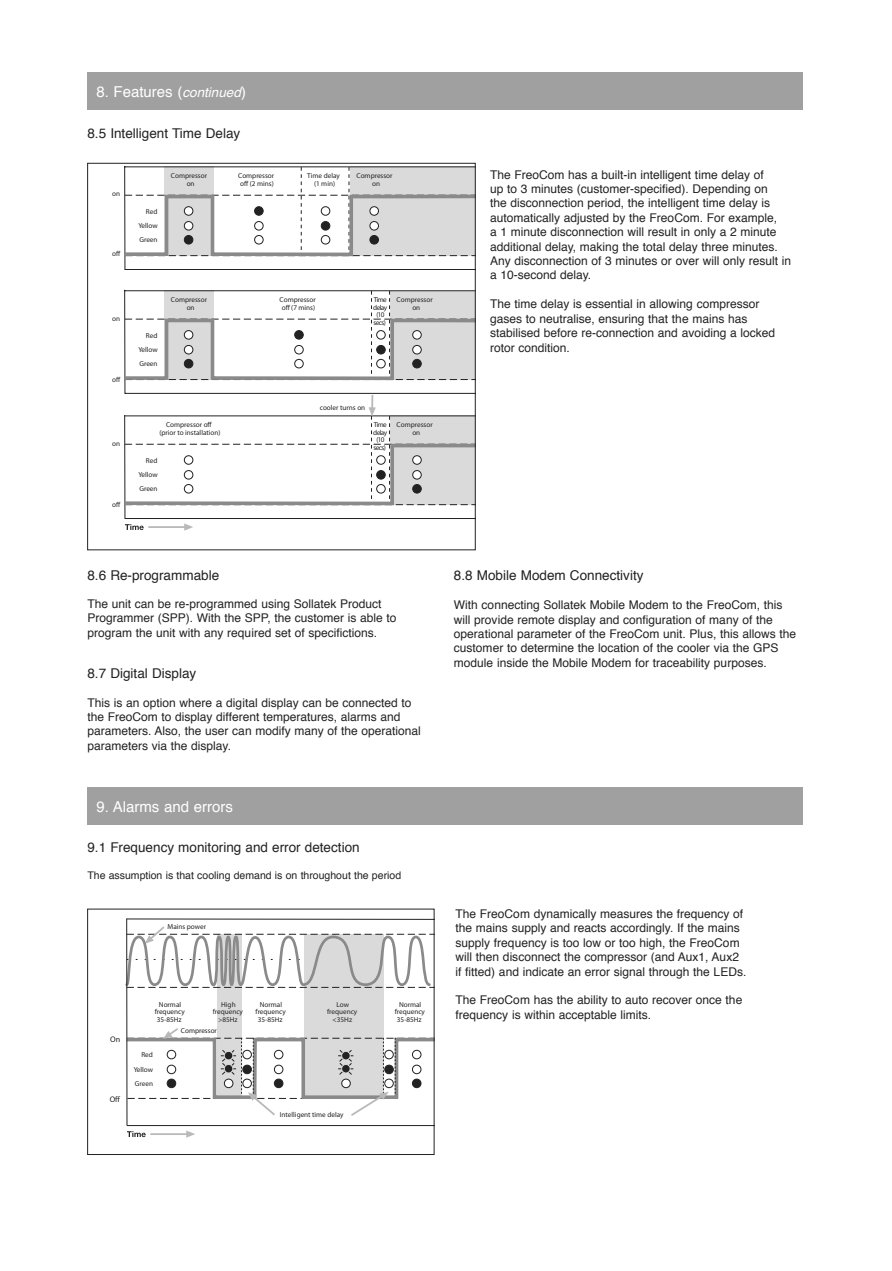
<style>
.page{position:relative;width:892px;height:1271px;background:#fff}
.page>*{position:absolute;margin:0;border:0;box-sizing:border-box;transform-origin:0 0}
.t1{font:15px "Helvetica";color:#fff}
.t2{font:13.5px "Helvetica";color:#222}
.t3{font:12px/14.4px "Helvetica";color:#222}
.t4{font:10.5px "Helvetica";color:#222}
.t5{font:700 8.1px "Helvetica Neue";color:#222}
.t6{font:7.2px/7.2px "Helvetica Neue";color:#222;text-align:center}
.t7{font:7.2px/7.6px "Helvetica Neue";letter-spacing:-.08em;color:#222;text-align:center}
.s1{font-style:italic;font-size:13.5px}
</style>
<div class="page">
<hr style="left:124px;top:166px;width:1px;height:103px;background:#222">
<hr style="left:125px;top:166px;width:350px;height:1px;background:#222">
<hr style="left:125px;top:269px;width:350px;height:1px;background:#222">
<svg style="left:124px;top:167px;width:349px;height:91px"></svg>
<div style="left:184px;top:235px;width:9px;height:9px;background:#222;border-radius:50%"></div>
<div style="left:184px;top:235px;width:9px;height:9px;border:1px solid #222;border-radius:50%"></div>
<div style="left:184px;top:221px;width:9px;height:9px;background:#fff;border-radius:50%"></div>
<div style="left:184px;top:221px;width:9px;height:9px;border:1px solid #222;border-radius:50%"></div>
<div style="left:184px;top:207px;width:9px;height:8px;background:#fff;border-radius:50%"></div>
<div style="left:184px;top:206px;width:9px;height:9px;border:1px solid #222;border-radius:50%"></div>
<div style="left:254px;top:235px;width:9px;height:9px;border:1px solid #222;border-radius:50%"></div>
<div style="left:254px;top:221px;width:9px;height:9px;background:#fff;border-radius:50%"></div>
<div style="left:254px;top:221px;width:9px;height:9px;border:1px solid #222;border-radius:50%"></div>
<div style="left:254px;top:207px;width:9px;height:8px;background:#222;border-radius:50%"></div>
<div style="left:254px;top:206px;width:9px;height:9px;border:1px solid #222;border-radius:50%"></div>
<div style="left:321px;top:235px;width:9px;height:9px;border:1px solid #222;border-radius:50%"></div>
<div style="left:321px;top:221px;width:9px;height:9px;background:#222;border-radius:50%"></div>
<div style="left:321px;top:221px;width:9px;height:9px;border:1px solid #222;border-radius:50%"></div>
<div style="left:321px;top:206px;width:9px;height:9px;border:1px solid #222;border-radius:50%"></div>
<div style="left:370px;top:235px;width:8px;height:9px;background:#222;border-radius:50%"></div>
<div style="left:369px;top:235px;width:10px;height:9px;border:1px solid #222;border-radius:50%"></div>
<div style="left:370px;top:221px;width:8px;height:9px;background:#fff;border-radius:50%"></div>
<div style="left:369px;top:221px;width:9px;height:9px;border:1px solid #222;border-radius:50%"></div>
<div style="left:370px;top:207px;width:8px;height:8px;background:#fff;border-radius:50%"></div>
<div style="left:369px;top:206px;width:9px;height:9px;border:1px solid #222;border-radius:50%"></div>
<hr style="left:124px;top:290px;width:1px;height:103px;background:#222">
<hr style="left:125px;top:290px;width:350px;height:1px;background:#222">
<hr style="left:125px;top:393px;width:350px;height:1px;background:#222">
<svg style="left:124px;top:291px;width:349px;height:91px"></svg>
<hr style="left:124px;top:415px;width:1px;height:103px;background:#222">
<svg style="left:125px;top:524px;width:19px;height:6px"></svg>
<hr style="left:148px;top:526px;width:37px;height:2px;background:#b9b9b9">
<svg style="left:184px;top:523px;width:9px;height:8px"></svg>
<hr style="left:125px;top:518px;width:350px;height:1px;background:#222">
<svg style="left:124px;top:395px;width:349px;height:112px"></svg>
<div style="left:87px;top:163px;width:388px;height:387px;border:1px solid #222"></div>
<div style="left:87px;top:72px;width:715px;height:38px;background:#a0a0a0"></div>
<div style="left:87px;top:787px;width:715px;height:38px;background:#a0a0a0"></div>
<div style="left:304px;top:934px;width:79px;height:161px;background:#dadada"></div>
<div style="left:217px;top:934px;width:24px;height:161px;background:#dadada"></div>
<svg style="left:127px;top:1131px;width:19px;height:6px"></svg>
<hr style="left:150px;top:1133px;width:37px;height:2px;background:#b9b9b9">
<svg style="left:186px;top:1130px;width:9px;height:7px"></svg>
<hr style="left:127px;top:918px;width:307px;height:2px;background:#222">
<hr style="left:127px;top:1125px;width:307px;height:1px;background:#222">
<svg style="left:125px;top:924px;width:307px;height:64px"></svg>
<svg style="left:127px;top:1026px;width:305px;height:91px"></svg>
<hr style="left:126px;top:918px;width:1px;height:207px;background:#222">
<p class="t1" style="left:96px;top:80px;width:151px">8. Features (<span class="s1">continued</span>)</p>
<p class="t2" style="left:87px;top:123px;width:154px">8.5 I ntelligent Time Delay</p>
<p class="t6" style="left:112px;top:190px;width:9px">on</p>
<p class="t6" style="left:112px;top:250px;width:10px">off</p>
<p class="t6" style="left:112px;top:315px;width:9px">on</p>
<p class="t6" style="left:112px;top:375px;width:10px">off</p>
<p class="t6" style="left:138px;top:204px;width:21px;line-height:14.4px;text-align:justify;text-indent:7px">Red Yellow Green</p>
<p class="t6" style="left:171px;top:172px;width:38px;line-height:7.6px">Compressor on</p>
<p class="t6" style="left:238px;top:172px;width:38px;line-height:7.6px;text-align:left">Compressor off (2 mins)</p>
<p class="t6" style="left:307px;top:172px;width:34px;line-height:7.6px">Time delay (1 min)</p>
<p class="t6" style="left:138px;top:328px;width:21px;line-height:14.4px;text-align:justify;text-indent:7px">Red Yellow Green</p>
<p class="t6" style="left:171px;top:295px;width:38px;line-height:7.6px">Compressor on</p>
<p class="t6" style="left:279px;top:295px;width:38px;line-height:7.6px;text-align:left">Compressor off (7 mins)</p>
<p class="t6" style="left:356px;top:172px;width:38px;line-height:7.6px">Compressor on</p>
<p class="t7" style="left:373px;top:295px;width:15px">Time delay (10 secs)</p>
<p class="t6" style="left:396px;top:295px;width:38px;line-height:7.6px">Compressor on</p>
<p class="t6" style="left:112px;top:440px;width:9px">on</p>
<p class="t6" style="left:112px;top:500px;width:10px">off</p>
<p class="t6" style="left:159px;top:421px;width:63px;line-height:7.6px">Compressor off (prior to installation)</p>
<p class="t6" style="left:138px;top:453px;width:21px;line-height:14.4px;text-align:justify;text-indent:7px">Red Yellow Green</p>
<p class="t6" style="left:319px;top:404px;width:47px">cooler turns on</p>
<p class="t7" style="left:373px;top:421px;width:15px">Time delay (10 secs)</p>
<p class="t6" style="left:396px;top:421px;width:38px;line-height:7.6px">Compressor on</p>
<p class="t3" style="left:490px;top:168px;width:302px">The FreoCom has a built-in intelligent time delay of<br>up to 3 minutes (customer-specified). Depending on<br>the disconnection period, the intelligent time delay is automatically adjusted by the FreoCom. For example,<br>a 1 minute disconnection will result in only a 2 minute additional delay, making the total delay three minutes.<br>Any disconnection of 3 minutes or over will only result in a 10-second delay.</p>
<p class="t3" style="left:490px;top:297px;width:286px">The time delay is essential in allowing compressor gases to neutralise, ensuring that the mains has stabilised before re-connection and avoiding a locked rotor condition.</p>
<p class="t2" style="left:87px;top:565px;width:133px">8.6 Re-programmable</p>
<p class="t3" style="left:87px;top:597px;width:310px">The unit can be re-programmed using Sollatek Product<br>Programmer (SPP). With the SPP, the customer is able to program the unit with any required set of specifictions.</p>
<p class="t2" style="left:87px;top:662px;width:110px">8.7 Digital Display</p>
<p class="t3" style="left:87px;top:695px;width:335px">This is an option where a digital display can be connected to the FreoCom to display different temperatures, alarms and parameters. Also, the user can modify many of the operational parameters via the display.</p>
<p class="t1" style="left:96px;top:795px;width:138px">9. Alarms and errors</p>
<p class="t2" style="left:87px;top:837px;width:274px">9.1 Frequency monitoring and error detection</p>
<p class="t4" style="left:87px;top:867px;width:315px">The assumption is that cooling demand is on throughout the period</p>
<p class="t6" style="left:167px;top:923px;width:40px">Mains power</p>
<p class="t5" style="left:110px;top:1034px;width:12px">On</p>
<p class="t5" style="left:110px;top:1094px;width:12px">Off</p>
<p class="t6" style="left:155px;top:1001px;width:32px">Normal frequency<br>35-85Hz</p>
<p class="t6" style="left:213px;top:1001px;width:32px">High frequency &gt;85Hz</p>
<p class="t6" style="left:255px;top:1001px;width:32px">Normal frequency<br>35-85Hz</p>
<p class="t6" style="left:327px;top:1001px;width:32px">Low frequency &lt;35Hz</p>
<p class="t6" style="left:394px;top:1001px;width:32px">Normal frequency<br>35-85Hz</p>
<p class="t6" style="left:181px;top:1026px;width:38px">Compressor</p>
<p class="t6" style="left:134px;top:1047px;width:21px;line-height:14.4px;text-align:justify;text-indent:7px">Red Yellow Green</p>
<p class="t6" style="left:280px;top:1110px;width:65px">Intelligent time delay</p>
<p class="t2" style="left:454px;top:565px;width:191px">8.8 Mobile Modem Connectivity</p>
<p class="t3" style="left:454px;top:598px;width:343px">With connecting Sollatek Mobile Modem to the FreoCom, this will provide remote display and configuration of many of the operational parameter of the FreoCom unit. Plus, this allows the customer to determine the location of the cooler via the GPS module inside the Mobile Modem for traceability purposes.</p>
<p class="t3" style="left:455px;top:907px;width:292px">The FreoCom dynamically measures the frequency of the mains supply and reacts accordingly. If the mains supply frequency is too low or too high, the FreoCom will then disconnect the compressor (and Aux1, Aux2 if fitted) and indicate an error signal through the LE Ds.</p>
<p class="t3" style="left:455px;top:993px;width:288px">The FreoCom has the ability to auto recover once the frequency is within acceptable limits.</p>
</div>
